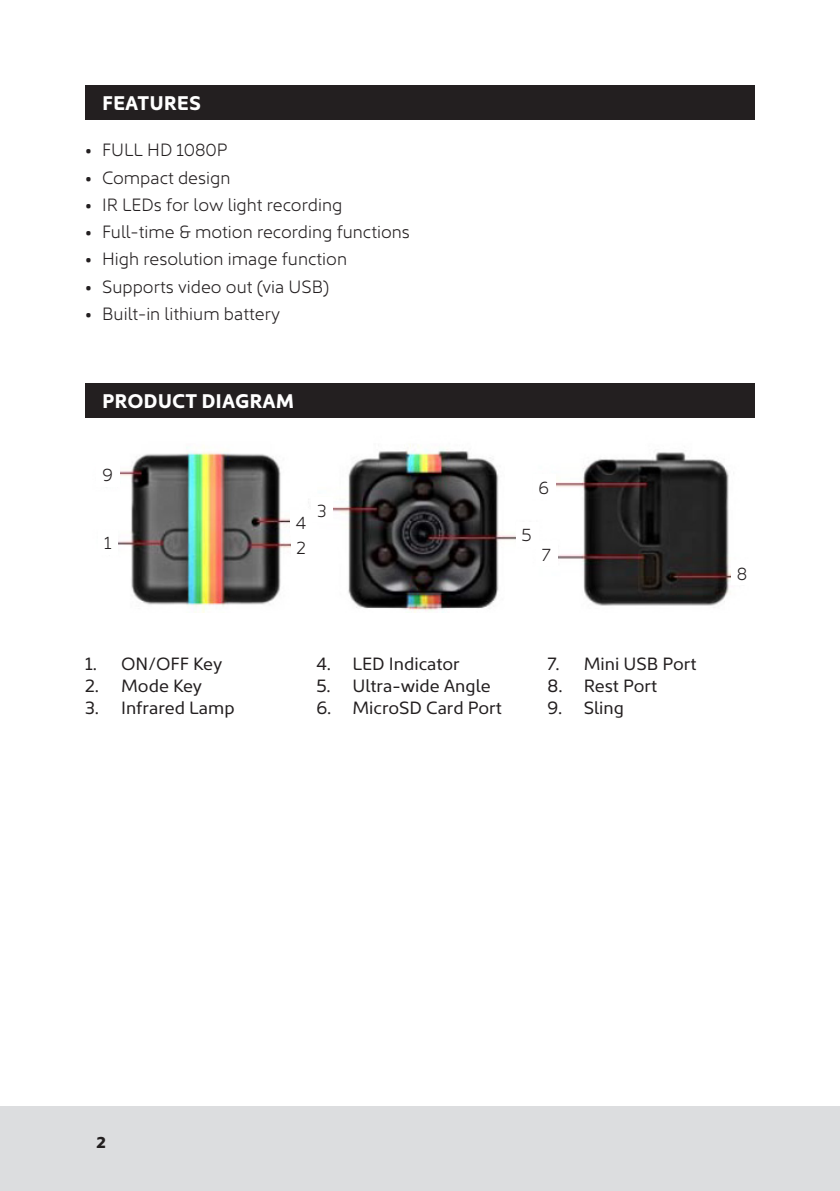
<style>
.page{position:relative;width:840px;height:1191px;background:#fff}
.page>*{position:absolute;margin:0;border:0;box-sizing:border-box;transform-origin:0 0}
.t1{font:700 20px "Kyrial Sans Pro";color:#fff}
.t2{font:300 18px "Kyrial Sans Pro";color:#231f20}
.t3{font:18px "Kyrial Sans Pro";color:#231f20}
.t4{font:900 16px "Kyrial Sans Pro";color:#231f20}
</style>
<div class="page">
<div style="left:0;top:1106px;width:839px;height:85px;background:#dcdddf"></div>
<div style="left:85px;top:85px;width:669px;height:35px;background:#231f20"></div>
<div style="left:85px;top:383px;width:669px;height:34px;background:#231f20"></div>
<img style="left:118px;top:444px;width:612px;height:168px">
<div style="left:97px;top:462px;width:23px;height:25px;background:#fff"></div>
<div style="left:290px;top:534px;width:21px;height:25px;background:#fff"></div>
<div style="left:290px;top:510px;width:22px;height:24px;background:#fff"></div>
<div style="left:311px;top:497px;width:22px;height:25px;background:#fff"></div>
<div style="left:515px;top:522px;width:23px;height:25px;background:#fff"></div>
<div style="left:532px;top:474px;width:23px;height:25px;background:#fff"></div>
<div style="left:536px;top:541px;width:21px;height:25px;background:#fff"></div>
<p class="t1" style="left:102px;top:89px;width:100px">FEATURES</p>
<p class="t2" style="left:85px;top:136px;width:144px">• FULL HD 1080P</p>
<p class="t2" style="left:85px;top:164px;width:147px">• Compact design</p>
<p class="t2" style="left:85px;top:191px;width:258px">• IR LEDs for low light recording</p>
<p class="t2" style="left:85px;top:218px;width:326px">• Full-time &amp; motion recording functions</p>
<p class="t2" style="left:85px;top:245px;width:263px">• High resolution image function</p>
<p class="t2" style="left:85px;top:273px;width:245px">• Supports video out (via USB)</p>
<p class="t2" style="left:85px;top:300px;width:196px">• Built-in lithium battery</p>
<p class="t1" style="left:102px;top:386px;width:193px">PRODUCT DIAGRAM</p>
<p class="t2" style="left:102px;top:461px;width:12px">9</p>
<p class="t2" style="left:295px;top:509px;width:12px">4</p>
<p class="t2" style="left:104px;top:529px;width:9px">1</p>
<p class="t2" style="left:296px;top:534px;width:11px">2</p>
<p class="t2" style="left:317px;top:497px;width:11px">3</p>
<p class="t2" style="left:538px;top:474px;width:12px">6</p>
<p class="t2" style="left:521px;top:521px;width:12px">5</p>
<p class="t2" style="left:541px;top:541px;width:10px">7</p>
<p class="t3" style="left:85px;top:652px;width:138px">1. ON/OFF Key</p>
<p class="t3" style="left:85px;top:673px;width:118px">2. Mode Key</p>
<p class="t3" style="left:85px;top:695px;width:151px">3. Infrared Lamp</p>
<p class="t3" style="left:316px;top:652px;width:145px">4. LED Indicator</p>
<p class="t3" style="left:316px;top:673px;width:176px">5. Ultra-wide Angle</p>
<p class="t3" style="left:316px;top:695px;width:187px">6. MicroSD Card Port</p>
<p class="t3" style="left:547px;top:652px;width:150px">7. Mini USB Port</p>
<p class="t3" style="left:547px;top:673px;width:111px">8. Rest Port</p>
<p class="t3" style="left:547px;top:695px;width:78px">9. Sling</p>
<p class="t2" style="left:736px;top:560px;width:12px">8</p>
<p class="t4" style="left:96px;top:1130px;width:11px">2</p>
</div>
